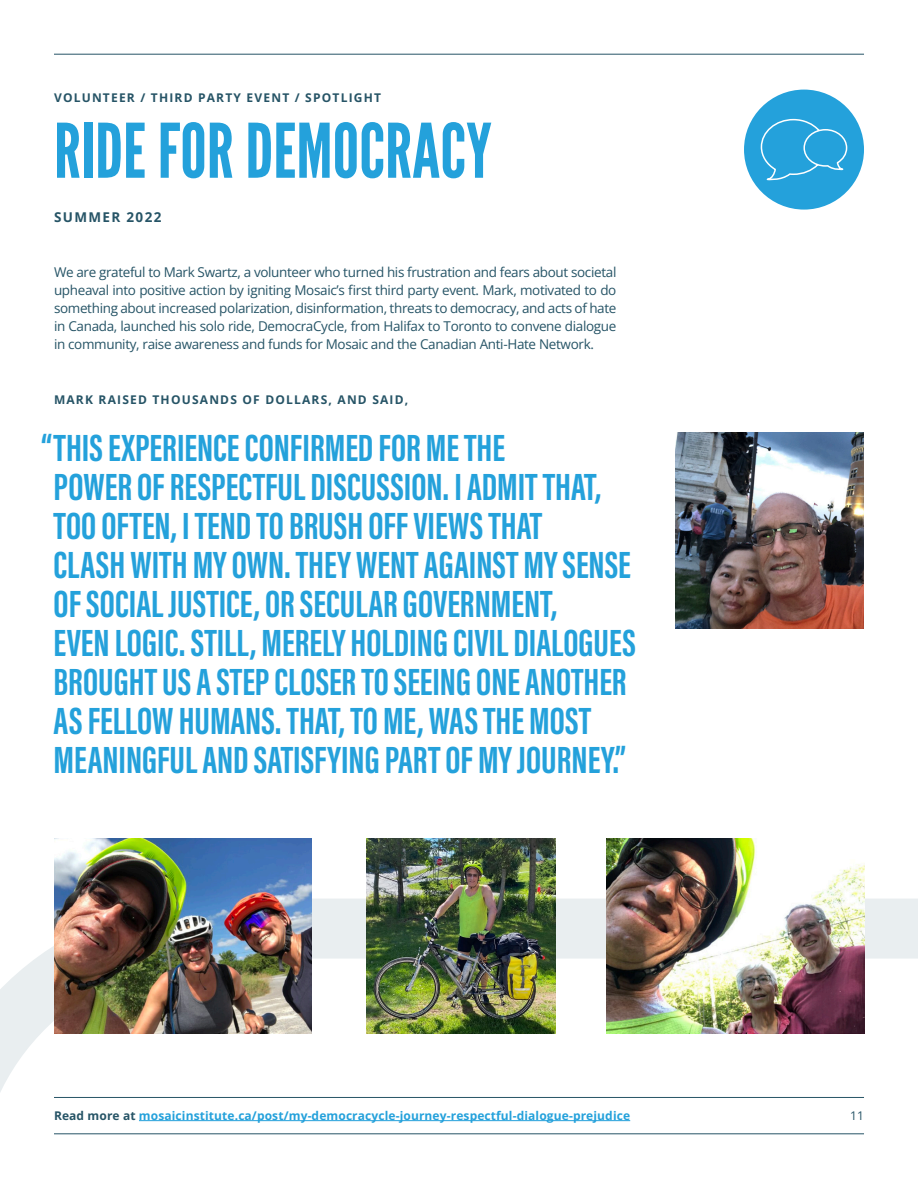
<style>
.page{position:relative;width:918px;height:1188px;background:#fff}
.page>*{position:absolute;margin:0;border:0;box-sizing:border-box;transform-origin:0 0}
.t1{font:75px "League Gothic";color:#24a1db}
.t2{font:700 39px/39px "Acumin Pro Extra Cond";color:#24a1db}
.t3{font:13.5px/18px "Open Sans";letter-spacing:-.025em;color:#265466;text-align:justify}
.t4{font:700 13.5px "Open Sans";letter-spacing:.1em;color:#265466}
.t5{font:700 12px "Open Sans";letter-spacing:.01em;color:#24a1db}
.t6{font:700 12px "Open Sans";letter-spacing:.1em;color:#265466}
.t7{font:12px "Open Sans";color:#265466}
.s1{color:#265466}
</style>
<div class="page">
<svg style="left:0;top:946px;width:277px;height:188px"></svg>
<hr style="left:54px;top:54px;width:810px;height:1px;background:#265466">
<hr style="left:54px;top:1134px;width:810px;height:1px;background:#265466">
<hr style="left:139px;top:1120px;width:491px;height:1px;background:#24a1db">
<hr style="left:54px;top:1097px;width:810px;height:1px;background:#265466">
<div style="left:218px;top:899px;width:700px;height:60px;background:#e9eef0"></div>
<img style="left:366px;top:838px;width:189px;height:196px">
<img style="left:675px;top:432px;width:189px;height:196px">
<img style="left:54px;top:838px;width:258px;height:196px">
<img style="left:606px;top:838px;width:258px;height:196px">
<div style="left:744px;top:90px;width:120px;height:120px;background:#24a1db;border-radius:50%"></div>
<svg style="left:760px;top:118px;width:88px;height:63px"></svg>
<p class="t6" style="left:54px;top:90px;width:329px">VOLUNTEER / THIRD PARTY EVENT / SPOTLIGHT</p>
<p class="t1" style="left:54px;top:106px;width:439px">RIDE FOR DEMOCRACY</p>
<p class="t4" style="left:54px;top:208px;width:109px">SUMMER 2022</p>
<p class="t3" style="left:54px;top:263px;width:564px">We are grateful to Mark Swartz, a volunteer who turned his frustration and fears about societal upheaval into positive action by igniting Mosaic’s first third party event. Mark, motivated to do something about increased polarization, disinformation, threats to democracy, and acts of hate in Canada, launched his solo ride, DemocraCycle, from Halifax to Toronto to convene dialogue in community, raise awareness and funds for Mosaic and the Canadian Anti-Hate Network.</p>
<p class="t6" style="left:54px;top:392px;width:356px">MARK RAISED THOUSANDS OF DOLLARS, AND SAID,</p>
<p class="t2" style="left:54px;top:428px;width:584px;text-indent:-13px">“THIS EXPERIENCE CONFIRMED FOR ME THE<br>POWER OF RESPECTFUL DISCUSSION. I ADMIT THAT, TOO OFTEN, I TEND TO BRUSH OFF VIEWS THAT<br>CLASH WITH MY OWN. THEY WENT AGAINST MY SENSE OF SOCIAL JUSTICE, OR SECULAR GOVERNMENT,<br>EVEN LOGIC. STILL, MERELY HOLDING CIVIL DIALOGUES BROUGHT US A STEP CLOSER TO SEEING ONE ANOTHER AS FELLOW HUMANS. THAT, TO ME, WAS THE MOST MEANINGFUL AND SATISFYING PART OF MY JOURNEY.”</p>
<p class="t5" style="left:54px;top:1107px;width:578px"><span class="s1">Read more at</span> mosaicinstitute.ca/post/my-democracycle-journey-respectful-dialogue-prejudice</p>
<p class="t7" style="left:850px;top:1107px;width:15px">11</p>
</div>
